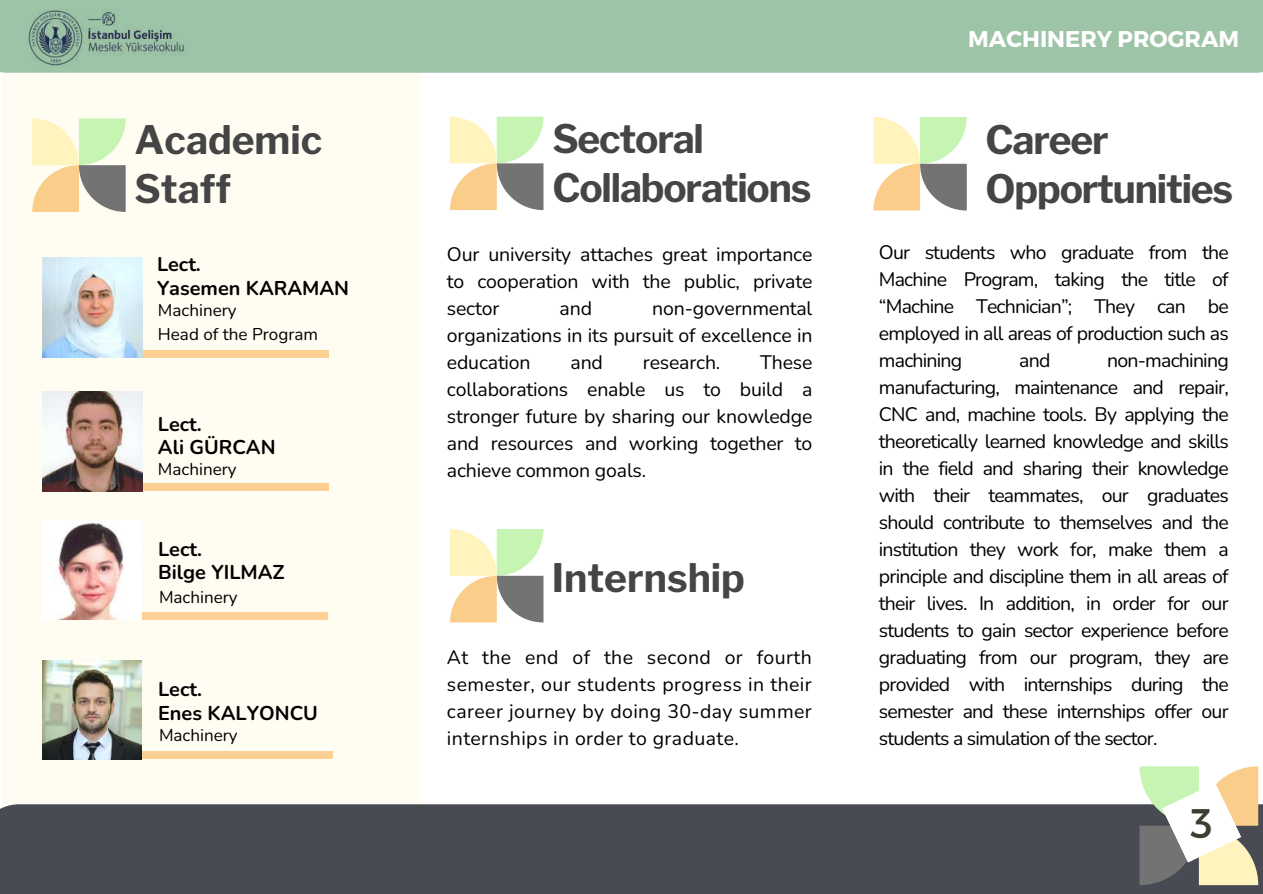
<style>
.page{position:relative;width:1263px;height:894px;background:#fff}
.page>*{position:absolute;margin:0;border:0;box-sizing:border-box;transform-origin:0 0}
.t1{font:41.25px "Montserrat";color:#3e3d2f}
.t2{font:700 39px/49.5px "Libre Franklin";letter-spacing:-.03em;color:#454545}
.t3{font:700 39px/49.5px "Libre Franklin";color:#454545}
.t4{font:700 22.8px "Montserrat";color:#fff}
.t5{font:700 19.95px/23.4px "Nunito";color:#000}
.t6{font:19.5px/27px "Nunito";letter-spacing:-.01em;color:#000;text-align:justify}
.t7{font:17.1px/23.4px "Nunito";color:#000}
</style>
<div class="page">
<div style="left:3px;top:73px;width:418px;height:734px;background:#fffcf2"></div>
<div style="left:0;top:804px;width:1263px;height:89px;background:#484b53"></div>
<div style="left:0;top:0;width:1263px;height:73px;background:#9dc4a7"></div>
<svg style="left:873px;top:117px;width:94px;height:93px"></svg>
<svg style="left:32px;top:118px;width:94px;height:94px"></svg>
<svg style="left:1139px;top:766px;width:119px;height:118px"></svg>
<img style="left:20px;top:10px;width:171px;height:63px">
<svg style="left:450px;top:117px;width:93px;height:93px"></svg>
<svg style="left:450px;top:529px;width:93px;height:93px"></svg>
<div style="left:56px;top:349px;width:272px;height:8px;background:#fbd092"></div>
<img style="left:42px;top:257px;width:100px;height:100px">
<div style="left:56px;top:483px;width:272px;height:8px;background:#fbd092"></div>
<img style="left:42px;top:391px;width:100px;height:100px">
<div style="left:56px;top:611px;width:271px;height:8px;background:#fbd092"></div>
<img style="left:42px;top:520px;width:100px;height:99px">
<div style="left:47px;top:751px;width:285px;height:8px;background:#fbd092"></div>
<img style="left:42px;top:660px;width:100px;height:99px">
<h2 class="t3" style="left:135px;top:115px;width:189px">Academic<br>Staff</h2>
<p class="t5" style="left:157px;top:253px;width:194px">Lect.<br>Yasemen KARAMAN</p>
<p class="t7" style="left:158px;top:299px;width:162px">Machinery<br>Head of the Program</p>
<p class="t5" style="left:158px;top:412px;width:119px">Lect.<br>Ali GÜRCAN</p>
<p class="t7" style="left:158px;top:457px;width:80px">Machinery</p>
<p class="t5" style="left:158px;top:537px;width:128px">Lect.<br>Bilge YILMAZ</p>
<p class="t7" style="left:159px;top:585px;width:80px">Machinery</p>
<p class="t5" style="left:158px;top:677px;width:161px;line-height:23.9px">Lect.<br>Enes KALYONCU</p>
<p class="t7" style="left:159px;top:723px;width:80px">Machinery</p>
<h2 class="t2" style="left:552px;top:114px;width:261px">Sectoral<br>Collaborations</h2>
<p class="t6" style="left:447px;top:241px;width:367px">Our university attaches great importance to cooperation with the public, private sector</p>
<p class="t6" style="left:447px;top:295px;width:367px;text-indent:205px">non-governmental organizations in its pursuit of excellence in education</p>
<p class="t6" style="left:560px;top:295px;width:34px">and</p>
<p class="t6" style="left:447px;top:349px;width:367px;text-indent:313px">These collaborations enable us to build a stronger future by sharing our knowledge and resources and working together to achieve common goals.</p>
<p class="t6" style="left:571px;top:349px;width:34px">and</p>
<p class="t6" style="left:643px;top:349px;width:79px">research.</p>
<h2 class="t3" style="left:552px;top:553px;width:195px">Internship</h2>
<p class="t6" style="left:447px;top:644px;width:366px">At the end of the second or fourth semester, our students progress in their career journey by doing 30-day summer internships in order to graduate.</p>
<p class="t4" style="left:968px;top:24px;width:272px">MACHINERY PROGRAM</p>
<h2 class="t2" style="left:985px;top:115px;width:249px">Career<br>Opportunities</h2>
<p class="t6" style="left:879px;top:239px;width:351px">Our students who graduate from the Machine Program, taking the title of “Machine Technician”; They can be employed in all areas of production such as machining</p>
<p class="t6" style="left:879px;top:347px;width:351px;text-indent:228px">non-machining manufacturing, maintenance and repair, CNC and, machine tools. By applying the theoretically learned knowledge and skills in the field and sharing their knowledge with their teammates, our graduates should contribute to themselves and the institution they work for, make them a principle and discipline them in all areas of their lives. In addition, in order for our students to gain sector experience before graduating from our program, they are provided with internships during the semester and these internships offer our students a simulation of the sector.</p>
<p class="t6" style="left:1019px;top:347px;width:33px">and</p>
<h1 class="t1" style="left:1190px;top:796px;width:24px">3</h1>
</div>
